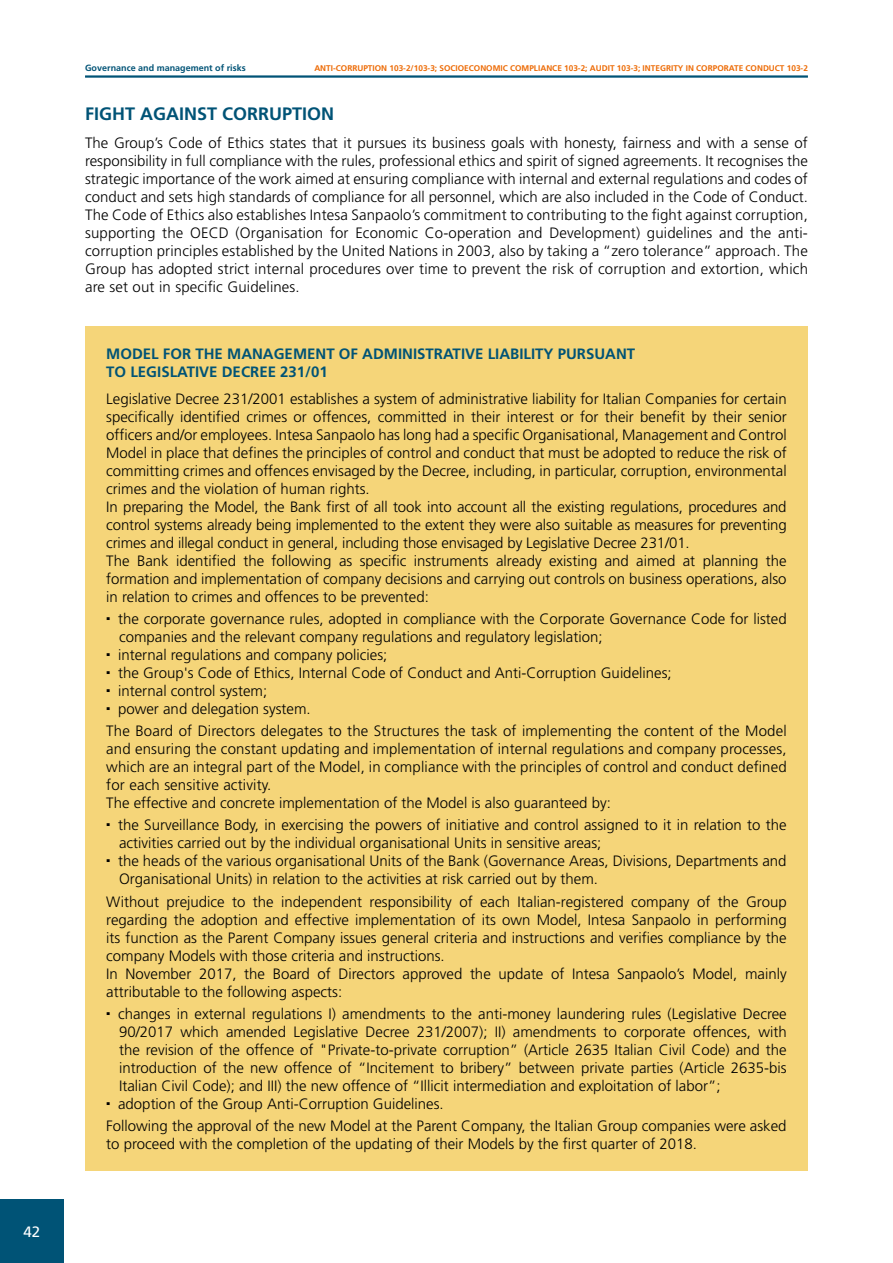
<style>
.page{position:relative;width:893px;height:1263px;background:#fff}
.page>*{position:absolute;margin:0;border:0;box-sizing:border-box;transform-origin:0 0}
.TITOLO_H3{font:700 18px "Frutiger LT Std";color:#005376}
.TESTO_P{font:300 15px/18px "Frutiger LT Std";color:#000;text-align:justify}
.TITOLO_H4X{font:700 15px/18px "Frutiger LT Std";color:#005376}
.t1{font:15px "Frutiger LT Std";color:#fff}
.t2{font:700 9px "Frutiger LT Std";color:#005376}
.t3{font:700 8.25px "Frutiger LT Std";color:#ed6b06}
</style>
<div class="page">
<div style="left:0;top:1199px;width:64px;height:64px;background:#005376"></div>
<hr style="left:85px;top:75px;width:723px;height:3px;background:#005376">
<div style="left:85px;top:326px;width:723px;height:844px;background:#f5d579"></div>
<p class="t1" style="left:24px;top:1223px;width:18px">42</p>
<p class="t2" style="left:85px;top:62px;width:162px">Governance and management of risks</p>
<h3 class="TITOLO_H3" style="left:85px;top:103px;width:251px">FIGHT AGAINST CORRUPTION</h3>
<p class="TESTO_P" style="left:85px;top:134px;width:724px">The Group’s Code of Ethics states that it pursues its business goals with honesty, fairness and with a sense of responsibility in full compliance with the rules, professional ethics and spirit of signed agreements. It recognises the strategic importance of the work aimed at ensuring compliance with internal and external regulations and codes of conduct and sets high standards of compliance for all personnel, which are also included in the Code of Conduct.</p>
<p class="TESTO_P" style="left:85px;top:206px;width:724px">The Code of Ethics also establishes Intesa Sanpaolo’s commitment to contributing to the fight against corruption, supporting the OECD (Organisation for Economic Co-operation and Development) guidelines and the anti&shy;corruption principles established by the United Nations in 2003, also by taking a “zero tolerance” approach. The Group has adopted strict internal procedures over time to prevent the risk of corruption and extortion, which are set out in specific Guidelines.</p>
<p class="t3" style="left:314px;top:63px;width:495px">ANTI-CORRUPTION 103-2/103-3; SOCIOECONOMIC COMPLIANCE 103-2; AUDIT 103-3; INTEGRITY IN CORPORATE CONDUCT 103-2</p>
<h4 class="TITOLO_H4X" style="left:106px;top:344px;width:530px">MODEL FOR THE MANAGEMENT OF ADMINISTRATIVE LIABILITY PURSUANT<br>TO LEGISLATIVE DECREE 231/01</h4>
<p class="TESTO_P" style="left:106px;top:390px;width:682px">Legislative Decree 231/2001 establishes a system of administrative liability for Italian Companies for certain specifically identified crimes or offences, committed in their interest or for their benefit by their senior officers and/or employees. Intesa Sanpaolo has long had a specific Organisational, Management and Control Model in place that defines the principles of control and conduct that must be adopted to reduce the risk of committing crimes and offences envisaged by the Decree, including, in particular, corruption, environmental crimes and the violation of human rights.</p>
<p class="TESTO_P" style="left:106px;top:498px;width:682px">In preparing the Model, the Bank first of all took into account all the existing regulations, procedures and control systems already being implemented to the extent they were also suitable as measures for preventing crimes and illegal conduct in general, including those envisaged by Legislative Decree 231/01.</p>
<p class="TESTO_P" style="left:106px;top:552px;width:682px">The Bank identified the following as specific instruments already existing and aimed at planning the formation and implementation of company decisions and carrying out controls on business operations, also in relation to crimes and offences to be prevented:</p>
<p class="TESTO_P" style="left:118px;top:610px;width:670px">the corporate governance rules, adopted in compliance with the Corporate Governance Code for listed companies and the relevant company regulations and regulatory legislation;</p>
<p class="TESTO_P" style="left:118px;top:646px;width:271px">internal regulations and company policies;</p>
<p class="TESTO_P" style="left:118px;top:664px;width:555px">the Group's Code of Ethics, Internal Code of Conduct and Anti-Corruption Guidelines;</p>
<p class="TESTO_P" style="left:118px;top:682px;width:151px">internal control system;</p>
<p class="TESTO_P" style="left:118px;top:700px;width:194px">power and delegation system.</p>
<p class="TESTO_P" style="left:106px;top:722px;width:682px">The Board of Directors delegates to the Structures the task of implementing the content of the Model and ensuring the constant updating and implementation of internal regulations and company processes, which are an integral part of the Model, in compliance with the principles of control and conduct defined for each sensitive activity.</p>
<p class="TESTO_P" style="left:106px;top:794px;width:506px">The effective and concrete implementation of the Model is also guaranteed by:</p>
<p class="TESTO_P" style="left:118px;top:816px;width:670px">the Surveillance Body, in exercising the powers of initiative and control assigned to it in relation to the activities carried out by the individual organisational Units in sensitive areas;</p>
<p class="TESTO_P" style="left:118px;top:852px;width:670px">the heads of the various organisational Units of the Bank (Governance Areas, Divisions, Departments and<br>Organisational Units) in relation to the activities at risk carried out by them.</p>
<p class="TESTO_P" style="left:106px;top:893px;width:682px">Without prejudice to the independent responsibility of each Italian-registered company of the Group regarding the adoption and effective implementation of its own Model, Intesa Sanpaolo in performing its function as the Parent Company issues general criteria and instructions and verifies compliance by the company Models with those criteria and instructions.</p>
<p class="TESTO_P" style="left:106px;top:965px;width:682px">In November 2017, the Board of Directors approved the update of Intesa Sanpaolo’s Model, mainly attributable to the following aspects:</p>
<p class="TESTO_P" style="left:118px;top:1005px;width:670px">changes in external regulations I) amendments to the anti-money laundering rules (Legislative Decree 90/2017 which amended Legislative Decree 231/2007); II) amendments to corporate offences, with the revision of the offence of "Private-to-private corruption” (Article 2635 Italian Civil Code) and the introduction of the new offence of “Incitement to bribery” between private parties (Article 2635-bis Italian Civil Code); and III) the new offence of “Illicit intermediation and exploitation of labor”;</p>
<p class="TESTO_P" style="left:118px;top:1095px;width:327px">adoption of the Group Anti-Corruption Guidelines.</p>
<p class="TESTO_P" style="left:106px;top:1117px;width:682px">Following the approval of the new Model at the Parent Company, the Italian Group companies were asked to proceed with the completion of the updating of their Models by the first quarter of 2018.</p>
</div>
